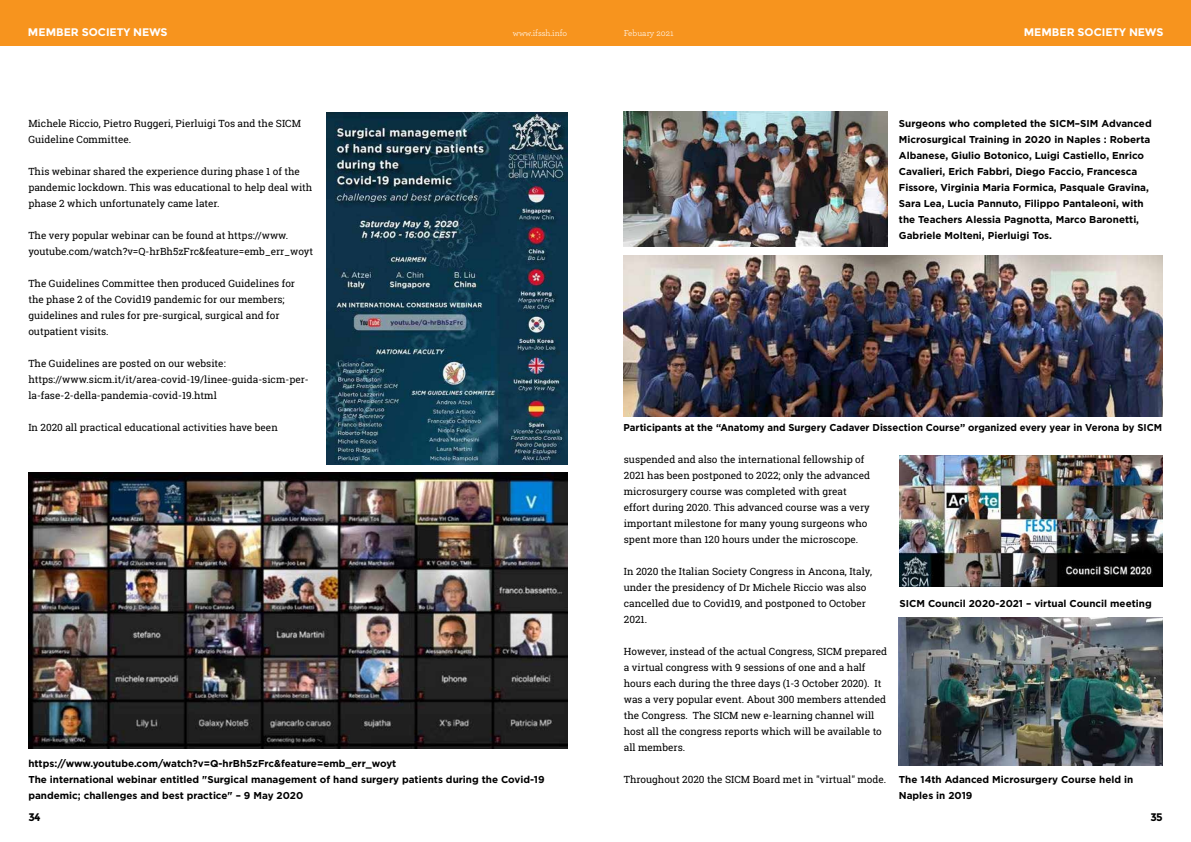
<style>
.page{position:relative;width:1191px;height:842px;background:#fff}
.page>*{position:absolute;margin:0;border:0;box-sizing:border-box;transform-origin:0 0}
.t1{font:700 11px "Montserrat";color:#fff}
.t2{font:700 11px "Montserrat";color:#000}
.t3{font:10px/16px "Roboto Slab";color:#000}
.t4{font:700 10px/16px "Gotham";color:#000}
.t5{font:700 10px "Gotham";color:#000;scale:.96 1}
.t6{font:9px "Archer Pro";color:#fff}
</style>
<div class="page">
<div style="left:0;top:0;width:595px;height:45px;background:#f7941e"></div>
<img style="left:326px;top:112px;width:241px;height:352px">
<img style="left:28px;top:473px;width:539px;height:275px">
<div style="left:595px;top:0;width:596px;height:45px;background:#f7941e"></div>
<img style="left:623px;top:111px;width:264px;height:136px">
<img style="left:899px;top:456px;width:264px;height:131px">
<img style="left:623px;top:255px;width:539px;height:162px">
<img style="left:898px;top:618px;width:264px;height:148px">
<p class="t1" style="left:28px;top:26px;width:141px">MEMBER SOCIETY NEWS</p>
<p class="t3" style="left:28px;top:115px;width:274px">Michele Riccio, Pietro Ruggeri, Pierluigi Tos and the SICM<br>Guideline Committee.</p>
<p class="t3" style="left:28px;top:163px;width:285px">This webinar shared the experience during phase 1 of the pandemic lockdown. This was educational to help deal with phase 2 which unfortunately came later.</p>
<p class="t3" style="left:28px;top:227px;width:286px">The very popular webinar can be found at https://www. youtube.com/watch?v=Q-hrBh5zFrc&amp;feature=emb_err_woyt</p>
<p class="t3" style="left:28px;top:275px;width:268px">The Guidelines Committee then produced Guidelines for the phase 2 of the Covid19 pandemic for our members; guidelines and rules for pre-surgical, surgical and for outpatient visits.</p>
<p class="t3" style="left:28px;top:355px;width:282px">The Guidelines are posted on our website: https://www.sicm.it/it/area-covid-19/linee-guida-sicm-per&shy;la-fase-2-della-pandemia-covid-19.html</p>
<p class="t3" style="left:28px;top:419px;width:251px">In 2020 all practical educational activities have been</p>
<p class="t6" style="left:513px;top:26px;width:56px">www.ifssh.info</p>
<p class="t6" style="left:624px;top:26px;width:51px">Febuary 2021</p>
<p class="t1" style="left:1023px;top:26px;width:141px">MEMBER SOCIETY NEWS</p>
<p class="t4" style="left:899px;top:116px;width:254px">Surgeons who completed the SICM–SIM Advanced Microsurgical Training in 2020 in Naples : Roberta Albanese, Giulio Botonico, Luigi Castiello, Enrico Cavalieri, Erich Fabbri, Diego Faccio, Francesca Fissore, Virginia Maria Formica, Pasquale Gravina, Sara Lea, Lucia Pannuto, Filippo Pantaleoni, with the Teachers Alessia Pagnotta, Marco Baronetti, Gabriele Molteni, Pierluigi Tos.</p>
<p class="t5" style="left:623px;top:421px;width:562px">Participants at the “Anatomy and Surgery Cadaver Dissection Course” organized every year in Verona by SICM</p>
<p class="t4" style="left:28px;top:756px;width:518px">https://www.youtube.com/watch?v=Q-hrBh5zFrc&amp;feature=emb_err_woyt<br>The international webinar entitled "Surgical management of hand surgery patients during the Covid-19 pandemic; challenges and best practice" – 9 May 2020</p>
<p class="t3" style="left:624px;top:451px;width:248px">suspended and also the international fellowship of 2021 has been postponed to 2022; only the advanced microsurgery course was completed with great effort during 2020. This advanced course was a very important milestone for many young surgeons who spent more than 120 hours under the microscope.</p>
<p class="t3" style="left:624px;top:563px;width:250px">In 2020 the Italian Society Congress in Ancona, Italy, under the presidency of Dr Michele Riccio was also cancelled due to Covid19, and postponed to October 2021.</p>
<p class="t3" style="left:624px;top:643px;width:265px">However, instead of the actual Congress, SICM prepared a virtual congress with 9 sessions of one and a half hours each during the three days (1-3 October 2020). It was a very popular event. About 300 members attended the Congress. The SICM new e-learning channel will host all the congress reports which will be available to all members.</p>
<p class="t3" style="left:624px;top:771px;width:264px">Throughout 2020 the SICM Board met in "virtual" mode.</p>
<p class="t4" style="left:899px;top:596px;width:254px">SICM Council 2020-2021 – virtual Council meeting</p>
<p class="t4" style="left:899px;top:772px;width:236px">The 14th Adanced Microsurgery Course held in<br>Naples in 2019</p>
<p class="t2" style="left:28px;top:811px;width:14px">34</p>
<p class="t2" style="left:1150px;top:811px;width:14px">35</p>
</div>
